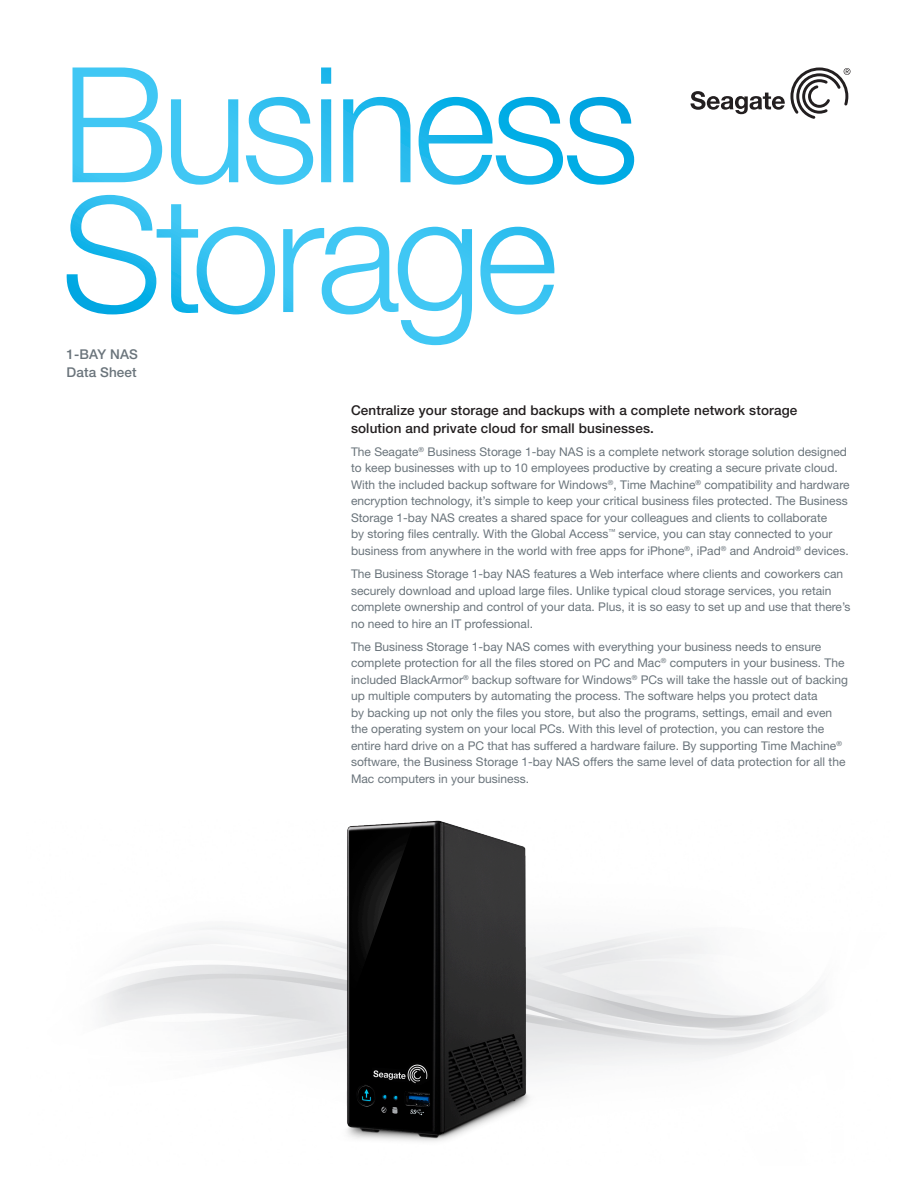
<style>
.page{position:relative;width:918px;height:1188px;background:#fff}
.page>*{position:absolute;margin:0;border:0;box-sizing:border-box;transform-origin:0 0}
.Body_Copy_Subhead{font:500 13.5px/18px "Helvetica Neue LT Std";letter-spacing:.01em;color:#231f20}
.Body_Copy_Subhead-2{font:500 13.5px/18px "Helvetica Neue LT Std";letter-spacing:.01em;color:#6a747b}
.Body_Copy_Subhead-3{font:12px/16.5px "Helvetica Neue LT Std";color:#6a747b}
</style>
<div class="page">
<img style="left:172px;top:820px;width:525px;height:324px">
<svg style="left:66px;top:68px;width:568px;height:246px"></svg>
<svg style="left:690px;top:67px;width:161px;height:52px"></svg>
<p class="Body_Copy_Subhead-2" style="left:67px;top:345px;width:73px">1-BAY NAS<br>Data Sheet</p>
<p class="Body_Copy_Subhead" style="left:351px;top:401px;width:448px">Centralize your storage and backups with a complete network storage solution and private cloud for small businesses.</p>
<p class="Body_Copy_Subhead-3" style="left:351px;top:443px;width:500px">The Seagate<sup>®</sup> Business Storage 1-bay NAS is a complete network storage solution designed to keep businesses with up to 10 employees productive by creating a secure private cloud.<br>With the included backup software for Windows<sup>®</sup>, Time Machine<sup>®</sup> compatibility and hardware encryption technology, it’s simple to keep your critical business files protected. The Business Storage 1-bay NAS creates a shared space for your colleagues and clients to collaborate<br>by storing files centrally. With the Global Access<sup>™</sup> service, you can stay connected to your business from anywhere in the world with free apps for iPhone<sup>®</sup>, iPad<sup>®</sup> and Android<sup>®</sup> devices.</p>
<p class="Body_Copy_Subhead-3" style="left:351px;top:565px;width:501px">The Business Storage 1-bay NAS features a Web interface where clients and coworkers can securely download and upload large files. Unlike typical cloud storage services, you retain complete ownership and control of your data. Plus, it is so easy to set up and use that there’s no need to hire an IT professional.</p>
<p class="Body_Copy_Subhead-3" style="left:351px;top:638px;width:499px">The Business Storage 1-bay NAS comes with everything your business needs to ensure complete protection for all the files stored on PC and Mac<sup>®</sup> computers in your business. The included BlackArmor<sup>®</sup> backup software for Windows<sup>®</sup> PCs will take the hassle out of backing up multiple computers by automating the process. The software helps you protect data<br>by backing up not only the files you store, but also the programs, settings, email and even the operating system on your local PCs. With this level of protection, you can restore the entire hard drive on a PC that has suffered a hardware failure. By supporting Time Machine<sup>® </sup>software, the Business Storage 1-bay NAS offers the same level of data protection for all the Mac computers in your business.</p>
</div>
